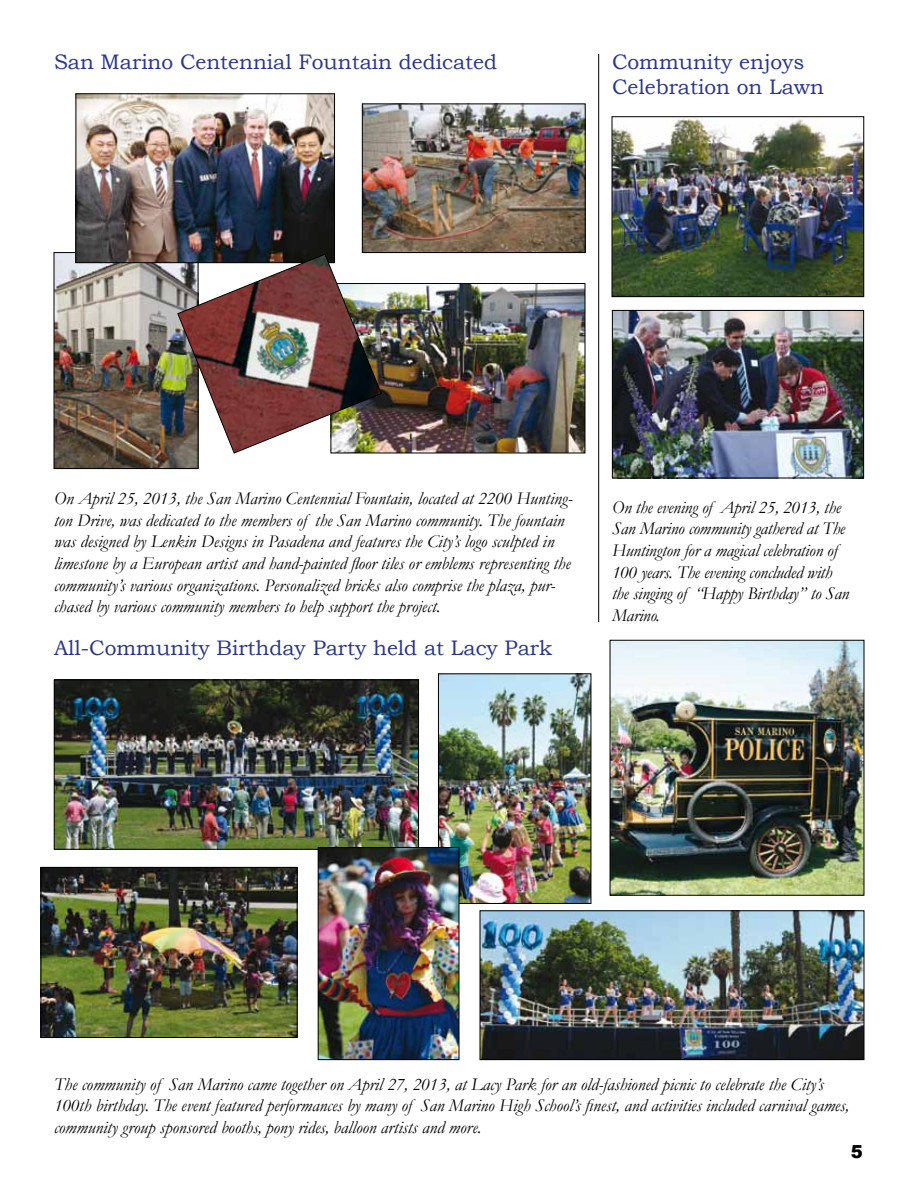
<style>
.page{position:relative;width:918px;height:1188px;background:#fff}
.page>*{position:absolute;margin:0;border:0;box-sizing:border-box;transform-origin:0 0}
.t1{font:21px/25.2px "Bookman Old Style";color:#2a368a}
.t2{font:italic 18px/21.6px "Garamond";color:#000}
.t3{font:900 18px "Arial";color:#000}
</style>
<div class="page">
<img style="left:56px;top:682px;width:361px;height:166px">
<div style="left:54px;top:680px;width:365px;height:170px;border:1px solid #000"></div>
<hr style="left:598px;top:54px;width:1px;height:568px;background:#000">
<img style="left:614px;top:118px;width:248px;height:177px">
<div style="left:612px;top:116px;width:252px;height:181px;border:1px solid #000"></div>
<img style="left:56px;top:254px;width:140px;height:213px">
<div style="left:54px;top:252px;width:144px;height:217px;border:1px solid #000"></div>
<img style="left:382px;top:285px;width:201px;height:166px">
<div style="left:331px;top:283px;width:254px;height:170px;border:1px solid #000"></div>
<img style="left:614px;top:312px;width:248px;height:164px">
<div style="left:612px;top:310px;width:252px;height:168px;border:1px solid #000"></div>
<img style="left:482px;top:912px;width:380px;height:146px">
<div style="left:480px;top:910px;width:384px;height:150px;border:1px solid #000"></div>
<img style="left:440px;top:675px;width:149px;height:227px">
<div style="left:438px;top:673px;width:153px;height:231px;border:1px solid #000"></div>
<img style="left:320px;top:849px;width:137px;height:209px">
<div style="left:318px;top:847px;width:141px;height:213px;border:1px solid #000"></div>
<img style="left:612px;top:642px;width:250px;height:252px">
<div style="left:610px;top:640px;width:254px;height:256px;border:1px solid #000"></div>
<img style="left:43px;top:869px;width:253px;height:167px">
<div style="left:41px;top:867px;width:257px;height:171px;border:1px solid #000"></div>
<img style="left:364px;top:106px;width:220px;height:145px">
<div style="left:362px;top:104px;width:224px;height:149px;border:1px solid #000"></div>
<img style="left:78px;top:95px;width:255px;height:166px">
<div style="left:76px;top:93px;width:259px;height:170px;border:1px solid #000"></div>
<img style="left:177px;top:253px;width:205px;height:201px">
<p class="t1" style="left:54px;top:49px;width:445px">San Marino Centennial Fountain dedicated</p>
<p class="t1" style="left:612px;top:49px;width:214px">Community enjoys<br>Celebration on Lawn</p>
<p class="t2" style="left:54px;top:488px;width:520px">On April 25, 2013, the San Marino Centennial Fountain, located at 2200 Hunting&shy;ton Drive, was dedicated to the members of the San Marino community. The fountain was designed by Lenkin Designs in Pasadena and features the City’s logo sculpted in limestone by a European artist and hand-painted floor tiles or emblems representing the community’s various organizations. Personalized bricks also comprise the plaza, pur&shy;chased by various community members to help support the project.</p>
<p class="t1" style="left:54px;top:636px;width:500px">All-Community Birthday Party held at Lacy Park</p>
<p class="t2" style="left:612px;top:496px;width:239px">On the evening of April 25, 2013, the<br>San Marino community gathered at The<br>Huntington for a magical celebration of<br>100 years. The evening concluded with the singing of “Happy Birthday” to San<br>Marino.</p>
<p class="t2" style="left:54px;top:1073px;width:796px">The community of San Marino came together on April 27, 2013, at Lacy Park for an old-fashioned picnic to celebrate the City’s<br>100th birthday. The event featured performances by many of San Marino High School’s finest, and activities included carnival games, community group sponsored booths, pony rides, balloon artists and more.</p>
<p class="t3" style="left:851px;top:1138px;width:14px">5</p>
</div>
